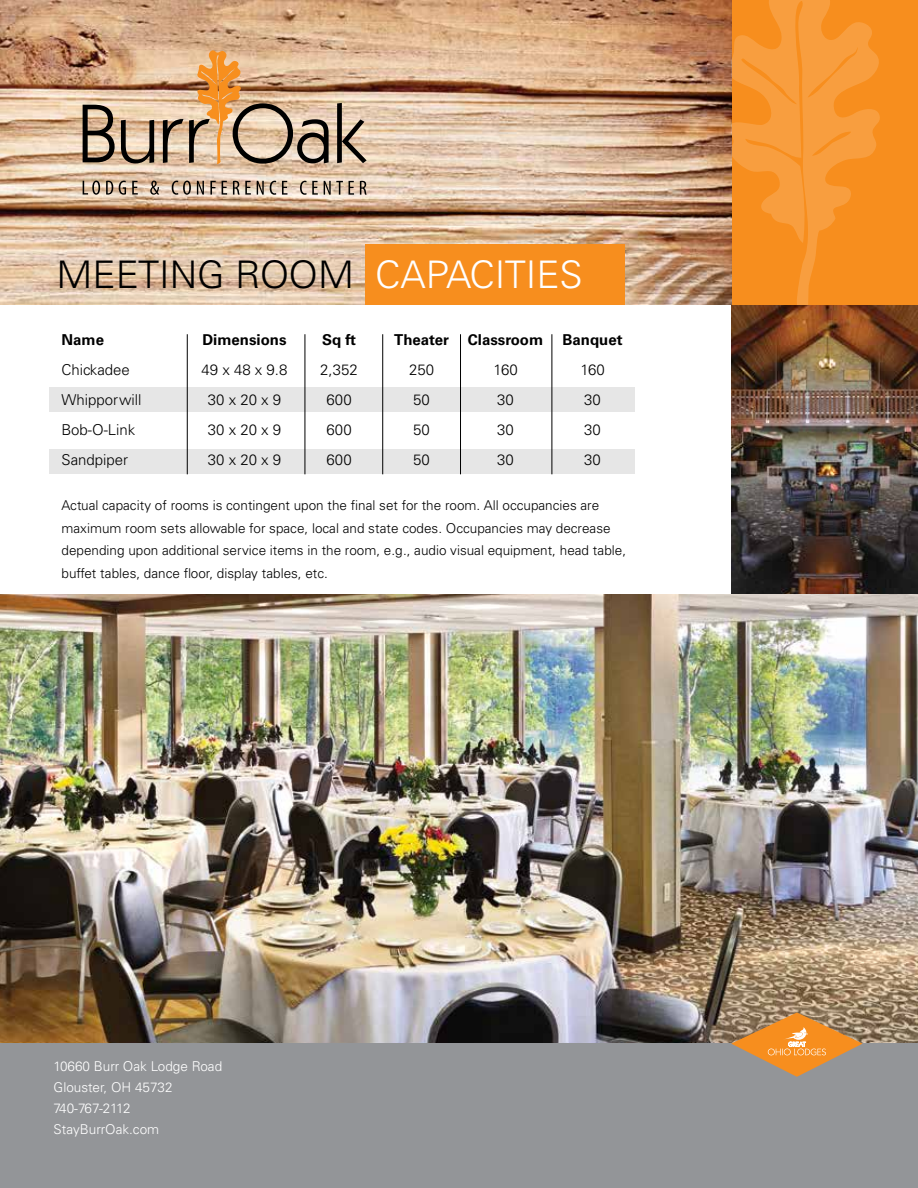
<style>
.page{position:relative;width:918px;height:1188px;background:#fff}
.page>*{position:absolute;margin:0;border:0;box-sizing:border-box;transform-origin:0 0}
.t1{font:300 37.95px "Univers LT Std";color:#000}
.t2{font:300 15px "Univers LT Std";color:#000}
.t3{font:700 15px "Univers LT Std";color:#000}
.t4{font:300 13.5px/22.5px "Univers LT Std";color:#000}
.t5{font:300 13.5px/21px "Univers LT Std";color:#fff}
.s1{color:#fff}
</style>
<div class="page">
<img style="left:732px;top:305px;width:186px;height:289px">
<img style="left:0;top:594px;width:918px;height:450px">
<div style="left:711px;top:0;width:207px;height:305px;background:#f78e1e"></div>
<div style="left:49px;top:388px;width:585px;height:24px;background:#e6e6e6"></div>
<div style="left:49px;top:450px;width:585px;height:24px;background:#e6e6e6"></div>
<img style="left:0;top:0;width:732px;height:305px">
<hr style="left:305px;top:334px;width:1px;height:140px;background:#000">
<hr style="left:187px;top:334px;width:1px;height:140px;background:#000">
<hr style="left:382px;top:334px;width:1px;height:140px;background:#000">
<hr style="left:460px;top:334px;width:1px;height:140px;background:#000">
<hr style="left:552px;top:334px;width:1px;height:140px;background:#000">
<div style="left:0;top:1044px;width:918px;height:144px;background:#939598"></div>
<svg style="left:731px;top:1012px;width:132px;height:65px"></svg>
<div style="left:365px;top:245px;width:259px;height:60px;background:#f78e1e"></div>
<svg style="left:83px;top:105px;width:32px;height:57px;background:#80705e"></svg>
<svg style="left:121px;top:120px;width:33px;height:43px"></svg>
<svg style="left:163px;top:119px;width:20px;height:44px"></svg>
<svg style="left:337px;top:103px;width:30px;height:60px;background:#a3917f"></svg>
<svg style="left:189px;top:49px;width:140px;height:115px;background:#c7a27e"></svg>
<svg style="left:83px;top:181px;width:17px;height:14px"></svg>
<svg style="left:106px;top:181px;width:7px;height:14px"></svg>
<svg style="left:119px;top:181px;width:7px;height:14px"></svg>
<svg style="left:132px;top:181px;width:6px;height:14px"></svg>
<svg style="left:150px;top:181px;width:9px;height:14px"></svg>
<svg style="left:172px;top:181px;width:19px;height:14px"></svg>
<svg style="left:197px;top:181px;width:7px;height:14px"></svg>
<svg style="left:210px;top:181px;width:6px;height:14px"></svg>
<svg style="left:222px;top:181px;width:5px;height:14px"></svg>
<svg style="left:233px;top:181px;width:18px;height:14px"></svg>
<svg style="left:257px;top:181px;width:7px;height:14px"></svg>
<svg style="left:270px;top:181px;width:6px;height:14px"></svg>
<svg style="left:282px;top:181px;width:5px;height:14px"></svg>
<svg style="left:300px;top:181px;width:18px;height:14px"></svg>
<svg style="left:324px;top:181px;width:19px;height:14px"></svg>
<svg style="left:349px;top:181px;width:5px;height:14px"></svg>
<svg style="left:360px;top:181px;width:7px;height:14px"></svg>
<svg style="left:732px;top:0;width:148px;height:305px"></svg>
<h1 class="t1" style="left:57px;top:252px;width:528px">MEETING ROOM <span class="s1">CAPACITIES</span></h1>
<p class="t3" style="left:62px;top:331px;width:44px">Name</p>
<p class="t3" style="left:202px;top:331px;width:86px">Dimensions</p>
<p class="t3" style="left:322px;top:331px;width:35px">Sq ft</p>
<p class="t3" style="left:394px;top:331px;width:56px">Theater</p>
<p class="t3" style="left:468px;top:331px;width:77px">Classroom</p>
<p class="t3" style="left:563px;top:331px;width:62px">Banquet</p>
<p class="t2" style="left:62px;top:361px;width:70px">Chickadee</p>
<p class="t2" style="left:202px;top:361px;width:87px">49 x 48 x 9.8</p>
<p class="t2" style="left:320px;top:361px;width:39px">2,352</p>
<p class="t2" style="left:409px;top:361px;width:27px">250</p>
<p class="t2" style="left:493px;top:361px;width:26px">160</p>
<p class="t2" style="left:580px;top:361px;width:26px">160</p>
<p class="t2" style="left:62px;top:391px;width:81px">Whipporwill</p>
<p class="t2" style="left:208px;top:391px;width:75px">30 x 20 x 9</p>
<p class="t2" style="left:326px;top:391px;width:27px">600</p>
<p class="t2" style="left:413px;top:391px;width:18px">50</p>
<p class="t2" style="left:497px;top:391px;width:18px">30</p>
<p class="t2" style="left:584px;top:391px;width:18px">30</p>
<p class="t2" style="left:62px;top:421px;width:75px">Bob-O-Link</p>
<p class="t2" style="left:208px;top:421px;width:75px">30 x 20 x 9</p>
<p class="t2" style="left:326px;top:421px;width:27px">600</p>
<p class="t2" style="left:413px;top:421px;width:18px">50</p>
<p class="t2" style="left:497px;top:421px;width:18px">30</p>
<p class="t2" style="left:584px;top:421px;width:18px">30</p>
<p class="t2" style="left:62px;top:451px;width:68px">Sandpiper</p>
<p class="t2" style="left:208px;top:451px;width:75px">30 x 20 x 9</p>
<p class="t2" style="left:326px;top:451px;width:27px">600</p>
<p class="t2" style="left:413px;top:451px;width:18px">50</p>
<p class="t2" style="left:497px;top:451px;width:18px">30</p>
<p class="t2" style="left:584px;top:451px;width:18px">30</p>
<p class="t4" style="left:62px;top:494px;width:566px">Actual capacity of rooms is contingent upon the final set for the room. All occupancies are maximum room sets allowable for space, local and state codes. Occupancies may decrease depending upon additional service items in the room, e.g., audio visual equipment, head table, buffet tables, dance floor, display tables, etc.</p>
<p class="t5" style="left:54px;top:1055px;width:170px">10660 Burr Oak Lodge Road<br>Glouster, OH 45732<br>740-767-2112<br>StayBurrOak.com</p>
</div>
